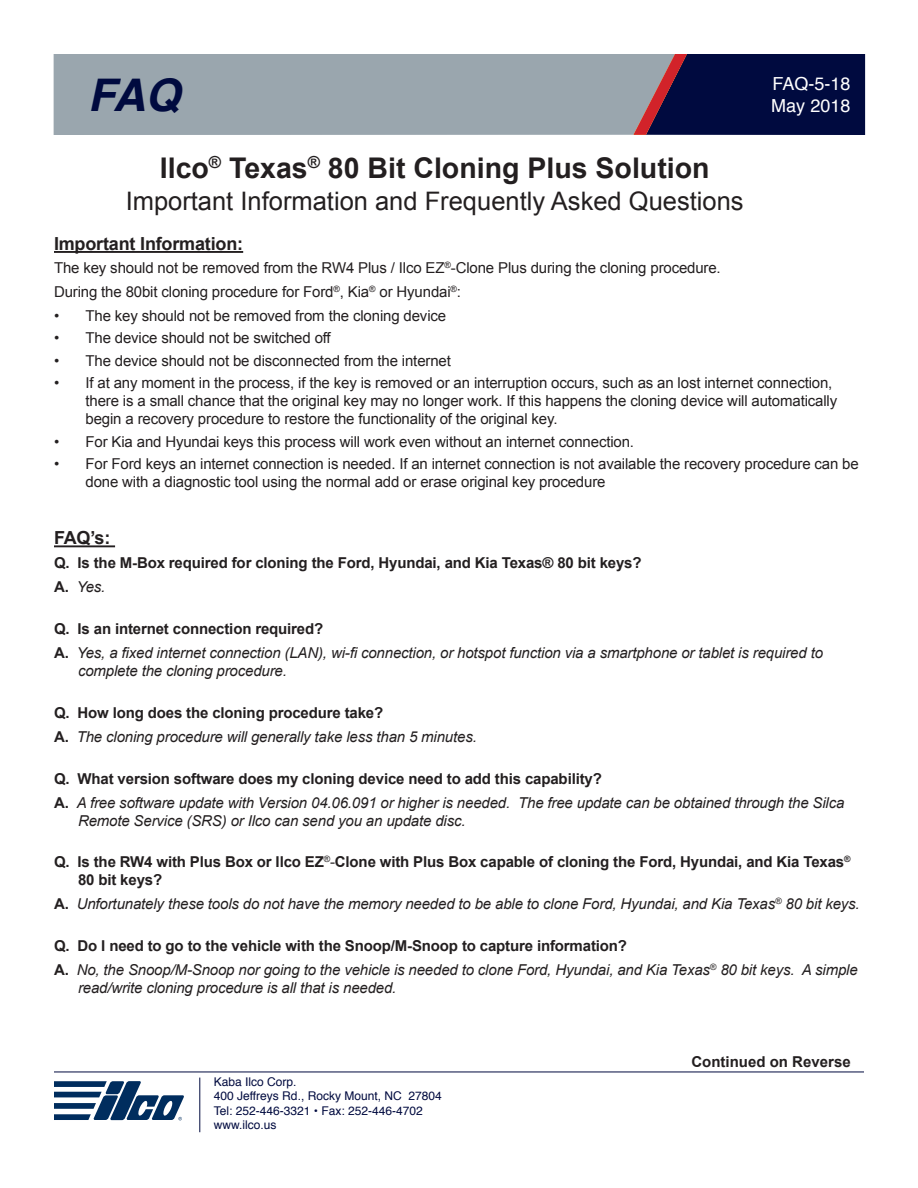
<style>
.page{position:relative;width:918px;height:1188px;background:#fff}
.page>*{position:absolute;margin:0;border:0;box-sizing:border-box;transform-origin:0 0}
.t1{font:italic 700 45px "Helvetica";color:#000a3f}
.t2{font:700 28.5px "Arial";color:#231f20}
.t3{font:25.5px "Arial";color:#231f20}
.t4{font:700 18px "Arial";letter-spacing:-.01em;color:#231f20}
.t5{font:18px/21.6px "Helvetica";color:#fff}
.t6{font:15px/18px "Arial";letter-spacing:-.01em;color:#231f20}
.t7{font:italic 15px/18px "Arial";letter-spacing:-.01em;color:#231f20}
.t8{font:700 15px/18px "Arial";letter-spacing:-.01em;color:#231f20}
.t9{font:12px/14.4px "Helvetica";color:#000a3f}
.s1{font-weight:700;font-style:normal}
.s2{font-weight:400}
</style>
<div class="page">
<div style="left:54px;top:54px;width:580px;height:81px;background:#9aa6ae"></div>
<svg style="left:54px;top:1081px;width:130px;height:39px"></svg>
<hr style="left:54px;top:1072px;width:810px;height:1px;background:#000a3f">
<hr style="left:199px;top:1078px;width:1px;height:54px;background:#000a3f">
<hr style="left:54px;top:251px;width:189px;height:2px;background:#231f20">
<svg style="left:634px;top:54px;width:231px;height:81px;background:#191947"></svg>
<hr style="left:54px;top:545px;width:61px;height:2px;background:#231f20">
<p class="t1" style="left:88px;top:59px;width:94px">FAQ</p>
<p class="t2" style="left:160px;top:149px;width:551px">Ilco<sup>®</sup> Texas<sup>®</sup> 80 Bit Cloning Plus Solution</p>
<p class="t3" style="left:126px;top:184px;width:619px">Important Information and Frequently Asked Questions</p>
<p class="t5" style="left:771px;top:74px;width:81px">FAQ-5-18<br>May 2018</p>
<p class="t4" style="left:54px;top:232px;width:191px">Important Information:</p>
<p class="t6" style="left:54px;top:258px;width:668px">The key should not be removed from the RW4 Plus / Ilco EZ<sup>®</sup>-Clone Plus during the cloning procedure.</p>
<p class="t6" style="left:54px;top:282px;width:409px">During the 80bit cloning procedure for Ford<sup>®</sup>, Kia<sup>®</sup> or Hyundai<sup>®</sup>:</p>
<p class="t6" style="left:54px;top:306px;width:394px">• The key should not be removed from the cloning device</p>
<p class="t6" style="left:54px;top:329px;width:278px">• The device should not be switched off</p>
<p class="t6" style="left:54px;top:351px;width:398px">• The device should not be disconnected from the internet</p>
<p class="t6" style="left:86px;top:374px;width:753px;text-indent:-32px">• If at any moment in the process, if the key is removed or an interruption occurs, such as an lost internet connection, there is a small chance that the original key may no longer work. If this happens the cloning device will automatically begin a recovery procedure to restore the functionality of the original key.</p>
<p class="t6" style="left:54px;top:432px;width:582px">• For Kia and Hyundai keys this process will work even without an internet connection.</p>
<p class="t6" style="left:86px;top:455px;width:775px;text-indent:-32px">• For Ford keys an internet connection is needed. If an internet connection is not available the recovery procedure can be done with a diagnostic tool using the normal add or erase original key procedure</p>
<p class="t4" style="left:54px;top:526px;width:58px">FAQ’s:</p>
<p class="t8" style="left:54px;top:555px;width:589px">Q. Is the M-Box required for cloning the Ford, Hyundai, and Kia Texas® 80 bit keys?</p>
<p class="t7" style="left:54px;top:578px;width:53px"><span class="s1">A.</span> Yes.</p>
<p class="t8" style="left:54px;top:621px;width:271px">Q. Is an internet connection required?</p>
<p class="t7" style="left:78px;top:644px;width:747px;text-indent:-24px"><span class="s1">A.</span> Yes, a fixed internet connection (LAN), wi-fi connection, or hotspot function via a smartphone or tablet is required to complete the cloning procedure.</p>
<p class="t8" style="left:54px;top:705px;width:331px">Q. How long does the cloning procedure take?</p>
<p class="t7" style="left:54px;top:728px;width:424px"><span class="s1">A.</span> The cloning procedure will generally take less than 5 minutes.</p>
<p class="t8" style="left:54px;top:771px;width:549px">Q. What version software does my cloning device need to add this capability?</p>
<p class="t7" style="left:78px;top:794px;width:768px;text-indent:-24px"><span class="s1">A.</span> A free software update with Version 04.06.091 or higher is needed. The free update can be obtained through the Silca<br>Remote Service (SRS) or Ilco can send you an update disc.</p>
<p class="t8" style="left:78px;top:853px;width:774px;text-indent:-24px">Q. Is the RW4 with Plus Box or Ilco EZ<sup>®</sup><span class="s2">-</span>Clone with Plus Box capable of cloning the Ford, Hyundai, and Kia Texas<sup>®<br></sup>80 bit keys?</p>
<p class="t7" style="left:54px;top:895px;width:807px"><span class="s1">A.</span> Unfortunately these tools do not have the memory needed to be able to clone Ford, Hyundai, and Kia Texas<sup>®</sup> 80 bit keys.</p>
<p class="t8" style="left:54px;top:937px;width:575px">Q. Do I need to go to the vehicle with the Snoop/M-Snoop to capture information?</p>
<p class="t7" style="left:78px;top:961px;width:781px;text-indent:-24px"><span class="s1">A.</span> No, the Snoop/M-Snoop nor going to the vehicle is needed to clone Ford, Hyundai, and Kia Texas<sup>®</sup> 80 bit keys. A simple read/write cloning procedure is all that is needed.</p>
<p class="t9" style="left:214px;top:1075px;width:229px">Kaba Ilco Corp.<br>400 Jeffreys Rd., Rocky Mount, NC 27804<br>Tel: 252-446-3321 • Fax: 252-446-4702 www.ilco.us</p>
<p class="t8" style="left:692px;top:1053px;width:161px">Continued on Reverse</p>
</div>
